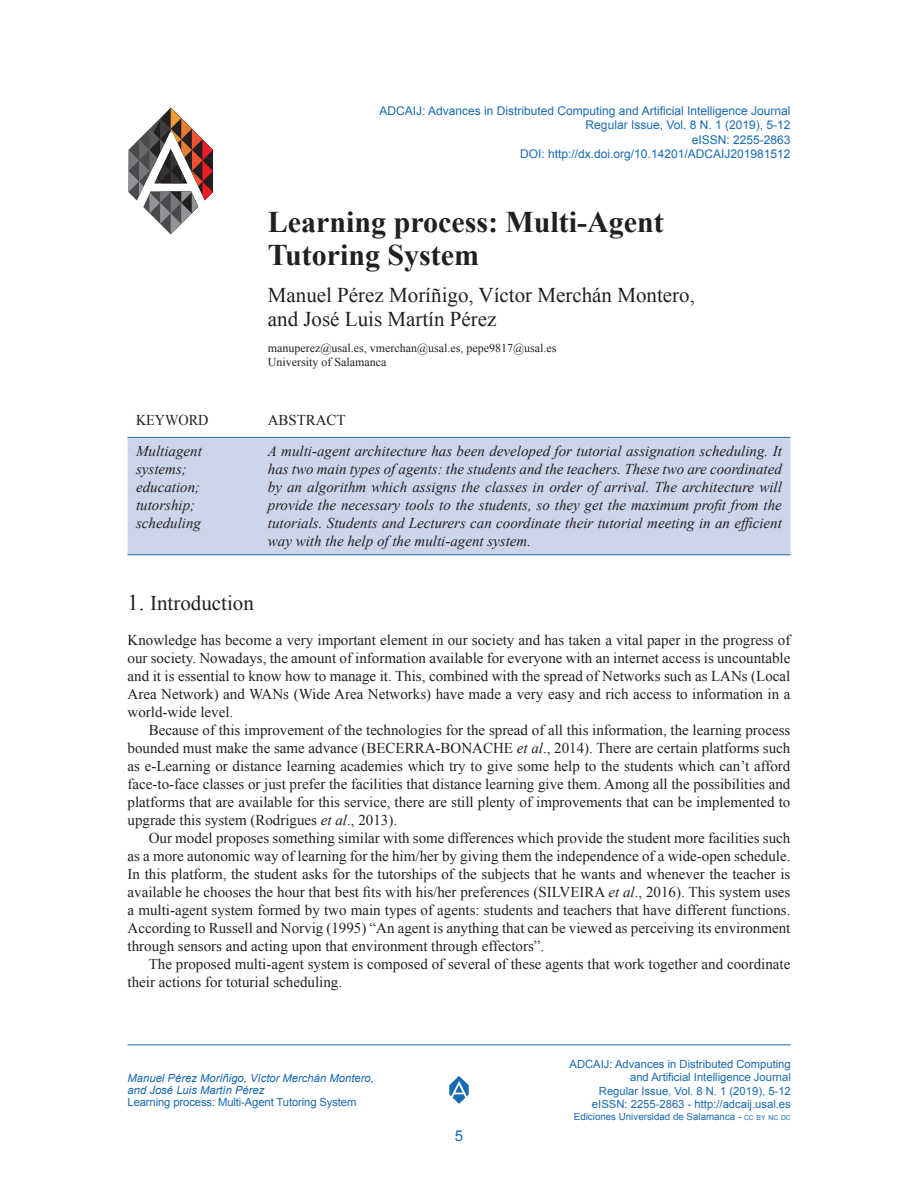
<style>
.page{position:relative;width:918px;height:1188px;background:#fff}
.page>*{position:absolute;margin:0;border:0;box-sizing:border-box;transform-origin:0 0}
.article-title{font:700 30px/33px "Times New Roman";color:#231f20}
.name{font:21px/24px "Times New Roman";color:#231f20}
._1Titulo{font:21px "Times New Roman";color:#231f20}
._5Texto{font:15px/18px "Times New Roman";color:#231f20;text-align:justify}
.abstract{font:italic 15px/18px "Times New Roman";color:#231f20;text-align:justify}
._5Texto1{font:15px/18px "Times New Roman";color:#231f20;text-align:justify}
.Palabraclave{font:italic 15px/18px "Times New Roman";color:#231f20}
._00KeywordsAbstractT{font:15px "Times New Roman";letter-spacing:-.005em;color:#231f20;scale:.95 1}
.t1{font:15px "Arial";color:#186ab2}
.t2{font:12px/14.4px "Arial";color:#186ab2;text-align:right}
.mail{font:12px "Times New Roman";color:#231f20}
.Universidad{font:12px "Times New Roman";color:#231f20}
.t3{font:11.25px/13.5px "Arial";color:#186ab2;text-align:right}
.t4{font:italic 11.25px/12px "Arial";color:#186ab2}
.t5{font:9.75px "Arial";color:#186ab2}
.s1{font-size:22.5px}
.s2{font-style:italic}
.s3{font-size:6.9px}
</style>
<div class="page">
<svg style="left:449px;top:1076px;width:20px;height:28px"></svg>
<hr style="left:128px;top:1044px;width:663px;height:1px;background:#186ab2">
<svg style="left:128px;top:108px;width:85px;height:126px"></svg>
<div style="left:128px;top:438px;width:662px;height:116px;background:#cdd5eb"></div>
<hr style="left:128px;top:554px;width:140px;height:1px;background:#186ab2">
<hr style="left:268px;top:554px;width:522px;height:1px;background:#186ab2">
<hr style="left:268px;top:437px;width:522px;height:1px;background:#186ab2">
<hr style="left:128px;top:437px;width:140px;height:1px;background:#186ab2">
<p class="t2" style="left:380px;top:104px;width:412px">ADCAIJ: Advances in Distributed Computing and Artificial Intelligence Journal Regular Issue, Vol. 8 N. 1 (2019), 5-12<br>eISSN: 2255-2863<br>DOI: http://dx.doi.org/10.14201/ADCAIJ201981512</p>
<p class="article-title" style="left:268px;top:205px;width:398px">Learning process: Multi-Agent<br>Tutoring System</p>
<p class="name" style="left:268px;top:283px;width:429px">Manuel Pérez Moríñigo, Víctor Merchán Montero, and José Luis Martín Pérez</p>
<p class="mail" style="left:268px;top:340px;width:290px">manuperez@usal.es, vmerchan@usal.es, pepe9817@usal.es</p>
<p class="Universidad" style="left:268px;top:354px;width:120px">University of Salamanca</p>
<p class="_00KeywordsAbstractT" style="left:136px;top:409px;width:78px">KEYWORD</p>
<p class="_5Texto" style="left:268px;top:410px;width:79px">ABSTRACT</p>
<p class="Palabraclave" style="left:136px;top:442px;width:67px">Multiagent systems;</p>
<p class="Palabraclave" style="left:136px;top:478px;width:66px">education; tutorship;</p>
<p class="Palabraclave" style="left:136px;top:514px;width:66px">scheduling</p>
<p class="abstract" style="left:268px;top:442px;width:516px">A multi-agent architecture has been developed for tutorial assignation scheduling. It has two main types of agents: the students and the teachers. These two are coordinated by an algorithm which assigns the classes in order of arrival. The architecture will provide the necessary tools to the students, so they get the maximum profit from the tutorials. Students and Lecturers can coordinate their tutorial meeting in an efficient way with the help of the multi-agent system.</p>
<p class="_1Titulo" style="left:128px;top:589px;width:128px"><span class="s1">1.</span> Introduction</p>
<p class="_5Texto1" style="left:128px;top:631px;width:664px">Knowledge has become a very important element in our society and has taken a vital paper in the progress of our society. Nowadays, the amount of information available for everyone with an internet access is uncountable and it is essential to know how to manage it. This, combined with the spread of Networks such as LANs (Local Area Network) and WANs (Wide Area Networks) have made a very easy and rich access to information in a world-wide level.</p>
<p class="_5Texto" style="left:128px;top:721px;width:664px;text-indent:21px">Because of this improvement of the technologies for the spread of all this information, the learning process bounded must make the same advance (BECERRA-BONACHE <span class="s2">et al</span>., 2014). There are certain platforms such as e-Learning or distance learning academies which try to give some help to the students which can’t afford face-to-face classes or just prefer the facilities that distance learning give them. Among all the possibilities and platforms that are available for this service, there are still plenty of improvements that can be implemented to upgrade this system (Rodrigues <span class="s2">et al</span>., 2013).</p>
<p class="_5Texto" style="left:128px;top:829px;width:664px;text-indent:21px">Our model proposes something similar with some differences which provide the student more facilities such as a more autonomic way of learning for the him/her by giving them the independence of a wide-open schedule.<br>In this platform, the student asks for the tutorships of the subjects that he wants and whenever the teacher is available he chooses the hour that best fits with his/her preferences (SILVEIRA <span class="s2">et al</span>., 2016). This system uses a multi-agent system formed by two main types of agents: students and teachers that have different functions.<br>According to Russell and Norvig (1995) “An agent is anything that can be viewed as perceiving its environment through sensors and acting upon that environment through effectors”.</p>
<p class="_5Texto" style="left:128px;top:955px;width:664px;text-indent:21px">The proposed multi-agent system is composed of several of these agents that work together and coordinate their actions for toturial scheduling.</p>
<p class="t4" style="left:128px;top:1072px;width:248px">Manuel Pérez Moríñigo, Víctor Merchán Montero, and José Luis Martín Pérez</p>
<p class="t3" style="left:128px;top:1095px;width:230px">Learning process: Multi-Agent Tutoring System</p>
<p class="t1" style="left:455px;top:1126px;width:10px">5</p>
<p class="t3" style="left:570px;top:1057px;width:223px">ADCAIJ: Advances in Distributed Computing and Artificial Intelligence Journal<br>Regular Issue, Vol. 8 N. 1 (2019), 5-12 eISSN: 2255-2863 - http://adcaij.usal.es</p>
<p class="t5" style="left:574px;top:1110px;width:218px">Ediciones Universidad de Salamanca - <span class="s3">CC BY NC DC</span></p>
</div>
